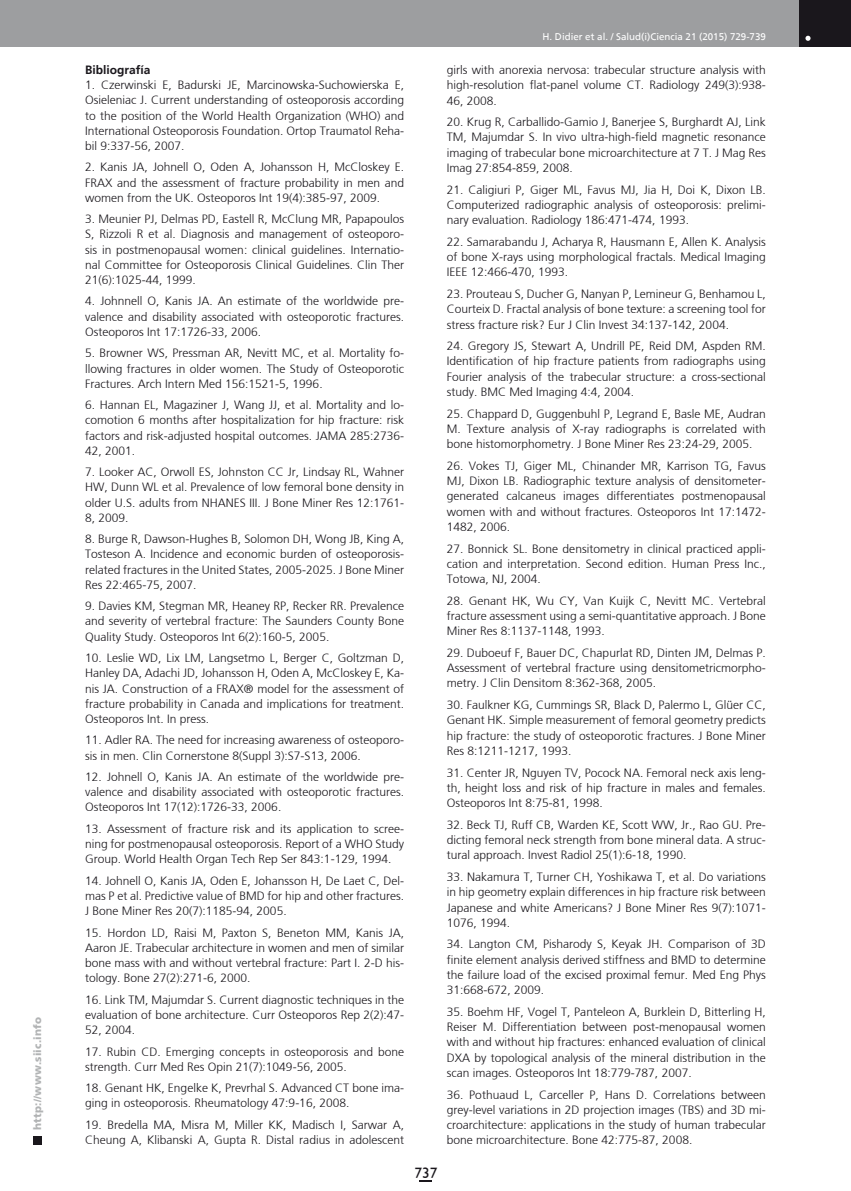
<style>
.page{position:relative;width:851px;height:1191px;background:#fff}
.page>*{position:absolute;margin:0;border:0;box-sizing:border-box;transform-origin:0 0}
.t1{font:15px "Humanist 521 BT";color:#1a171c}
.t2{font:300 12px/15.3px "Frutiger";color:#1a171c;text-align:justify}
.t3{font:700 12px "Frutiger";color:#1a171c}
.t4{font:900 10.5px "Frutiger";letter-spacing:.015em;color:#b1b3b4}
.t5{font:9.75px "Frutiger";color:#fff}
</style>
<div class="page">
<div style="left:33px;top:1135px;width:9px;height:9px;background:#1a171c"></div>
<div style="left:0;top:0;width:850px;height:47px;background:#9d9ea0"></div>
<div style="left:799px;top:0;width:51px;height:47px;background:#1a171c"></div>
<svg style="left:805px;top:36px;width:5px;height:5px"></svg>
<svg style="left:419px;top:1180px;width:13px;height:1px"></svg>
<p class="t4" style="left:31px;top:1129px;width:114px;rotate:-90deg">http://www.siic.info</p>
<p class="t3" style="left:85px;top:63px;width:67px">Bibliografía</p>
<p class="t2" style="left:85px;top:77px;width:320px">1. Czerwinski E, Badurski JE, Marcinowska-Suchowierska E, Osieleniac J. Current understanding of osteoporosis according to the position of the World Health Organization (WHO) and International Osteoporosis Foundation. Ortop Traumatol Reha&shy;bil 9:337-56, 2007.</p>
<p class="t2" style="left:85px;top:160px;width:320px">2. Kanis JA, Johnell O, Oden A, Johansson H, McCloskey E.<br>FRAX and the assessment of fracture probability in men and women from the UK. Osteoporos Int 19(4):385-97, 2009.</p>
<p class="t2" style="left:85px;top:211px;width:320px">3. Meunier PJ, Delmas PD, Eastell R, McClung MR, Papapoulos S, Rizzoli R et al. Diagnosis and management of osteoporo&shy;sis in postmenopausal women: clinical guidelines. Internatio&shy;nal Committee for Osteoporosis Clinical Guidelines. Clin Ther 21(6):1025-44, 1999.</p>
<p class="t2" style="left:85px;top:294px;width:320px">4. Johnnell O, Kanis JA. An estimate of the worldwide pre&shy;valence and disability associated with osteoporotic fractures.<br>Osteoporos Int 17:1726-33, 2006.</p>
<p class="t2" style="left:85px;top:345px;width:320px">5. Browner WS, Pressman AR, Nevitt MC, et al. Mortality fo&shy;llowing fractures in older women. The Study of Osteoporotic Fractures. Arch Intern Med 156:1521-5, 1996.</p>
<p class="t2" style="left:85px;top:397px;width:320px">6. Hannan EL, Magaziner J, Wang JJ, et al. Mortality and lo&shy;comotion 6 months after hospitalization for hip fracture: risk factors and risk-adjusted hospital outcomes. JAMA 285:2736- 42, 2001.</p>
<p class="t2" style="left:85px;top:464px;width:320px">7. Looker AC, Orwoll ES, Johnston CC Jr, Lindsay RL, Wahner HW, Dunn WL et al. Prevalence of low femoral bone density in older U.S. adults from NHANES III. J Bone Miner Res 12:1761- 8, 2009.</p>
<p class="t2" style="left:85px;top:531px;width:320px">8. Burge R, Dawson-Hughes B, Solomon DH, Wong JB, King A, Tosteson A. Incidence and economic burden of osteoporosis&shy;related fractures in the United States, 2005-2025. J Bone Miner Res 22:465-75, 2007.</p>
<p class="t2" style="left:85px;top:598px;width:320px">9. Davies KM, Stegman MR, Heaney RP, Recker RR. Prevalence and severity of vertebral fracture: The Saunders County Bone Quality Study. Osteoporos Int 6(2):160-5, 2005.</p>
<p class="t2" style="left:85px;top:650px;width:320px">10. Leslie WD, Lix LM, Langsetmo L, Berger C, Goltzman D, Hanley DA, Adachi JD, Johansson H, Oden A, McCloskey E, Ka&shy;nis JA. Construction of a FRAX® model for the assessment of fracture probability in Canada and implications for treatment.<br>Osteoporos Int. In press.</p>
<p class="t2" style="left:85px;top:732px;width:320px">11. Adler RA. The need for increasing awareness of osteoporo&shy;sis in men. Clin Cornerstone 8(Suppl 3):S7-S13, 2006.</p>
<p class="t2" style="left:85px;top:769px;width:320px">12. Johnell O, Kanis JA. An estimate of the worldwide pre&shy;valence and disability associated with osteoporotic fractures.<br>Osteoporos Int 17(12):1726-33, 2006.</p>
<p class="t2" style="left:85px;top:821px;width:320px">13. Assessment of fracture risk and its application to scree&shy;ning for postmenopausal osteoporosis. Report of a WHO Study Group. World Health Organ Tech Rep Ser 843:1-129, 1994.</p>
<p class="t2" style="left:85px;top:873px;width:320px">14. Johnell O, Kanis JA, Oden E, Johansson H, De Laet C, Del&shy;mas P et al. Predictive value of BMD for hip and other fractures.<br>J Bone Miner Res 20(7):1185-94, 2005.</p>
<p class="t2" style="left:85px;top:925px;width:320px">15. Hordon LD, Raisi M, Paxton S, Beneton MM, Kanis JA, Aaron JE. Trabecular architecture in women and men of similar bone mass with and without vertebral fracture: Part I. 2-D his&shy;tology. Bone 27(2):271-6, 2000.</p>
<p class="t2" style="left:85px;top:992px;width:320px">16. Link TM, Majumdar S. Current diagnostic techniques in the evaluation of bone architecture. Curr Osteoporos Rep 2(2):47- 52, 2004.</p>
<p class="t2" style="left:85px;top:1043px;width:320px">17. Rubin CD. Emerging concepts in osteoporosis and bone strength. Curr Med Res Opin 21(7):1049-56, 2005.</p>
<p class="t2" style="left:85px;top:1080px;width:320px">18. Genant HK, Engelke K, Prevrhal S. Advanced CT bone ima&shy;ging in osteoporosis. Rheumatology 47:9-16, 2008.</p>
<p class="t2" style="left:85px;top:1117px;width:320px">19. Bredella MA, Misra M, Miller KK, Madisch I, Sarwar A,<br>Cheung A, Klibanski A, Gupta R. Distal radius in adolescent</p>
<p class="t1" style="left:414px;top:1163px;width:24px">737</p>
<p class="t5" style="left:542px;top:31px;width:225px">H. Didier et al. / Salud(i)Ciencia 21 (2015) 729-739</p>
<p class="t2" style="left:446px;top:62px;width:320px">girls with anorexia nervosa: trabecular structure analysis with high-resolution flat-panel volume CT. Radiology 249(3):938- 46, 2008.</p>
<p class="t2" style="left:446px;top:114px;width:320px">20. Krug R, Carballido-Gamio J, Banerjee S, Burghardt AJ, Link TM, Majumdar S. In vivo ultra-high-field magnetic resonance imaging of trabecular bone microarchitecture at 7 T. J Mag Res Imag 27:854-859, 2008.</p>
<p class="t2" style="left:446px;top:182px;width:320px">21. Caligiuri P, Giger ML, Favus MJ, Jia H, Doi K, Dixon LB.<br>Computerized radiographic analysis of osteoporosis: prelimi&shy;nary evaluation. Radiology 186:471-474, 1993.</p>
<p class="t2" style="left:446px;top:234px;width:320px">22. Samarabandu J, Acharya R, Hausmann E, Allen K. Analysis of bone X-rays using morphological fractals. Medical Imaging IEEE 12:466-470, 1993.</p>
<p class="t2" style="left:446px;top:286px;width:320px">23. Prouteau S, Ducher G, Nanyan P, Lemineur G, Benhamou L, Courteix D. Fractal analysis of bone texture: a screening tool for stress fracture risk? Eur J Clin Invest 34:137-142, 2004.</p>
<p class="t2" style="left:446px;top:338px;width:320px">24. Gregory JS, Stewart A, Undrill PE, Reid DM, Aspden RM.<br>Identification of hip fracture patients from radiographs using Fourier analysis of the trabecular structure: a cross-sectional study. BMC Med Imaging 4:4, 2004.</p>
<p class="t2" style="left:446px;top:406px;width:320px">25. Chappard D, Guggenbuhl P, Legrand E, Basle ME, Audran M. Texture analysis of X-ray radiographs is correlated with bone histomorphometry. J Bone Miner Res 23:24-29, 2005.</p>
<p class="t2" style="left:446px;top:458px;width:320px">26. Vokes TJ, Giger ML, Chinander MR, Karrison TG, Favus MJ, Dixon LB. Radiographic texture analysis of densitometer&shy;generated calcaneus images differentiates postmenopausal women with and without fractures. Osteoporos Int 17:1472- 1482, 2006.</p>
<p class="t2" style="left:446px;top:541px;width:320px">27. Bonnick SL. Bone densitometry in clinical practiced appli&shy;cation and interpretation. Second edition. Human Press Inc., Totowa, NJ, 2004.</p>
<p class="t2" style="left:446px;top:593px;width:320px">28. Genant HK, Wu CY, Van Kuijk C, Nevitt MC. Vertebral fracture assessment using a semi-quantitative approach. J Bone Miner Res 8:1137-1148, 1993.</p>
<p class="t2" style="left:446px;top:645px;width:320px">29. Duboeuf F, Bauer DC, Chapurlat RD, Dinten JM, Delmas P.<br>Assessment of vertebral fracture using densitometricmorpho&shy;metry. J Clin Densitom 8:362-368, 2005.</p>
<p class="t2" style="left:446px;top:697px;width:320px">30. Faulkner KG, Cummings SR, Black D, Palermo L, Glüer CC, Genant HK. Simple measurement of femoral geometry predicts hip fracture: the study of osteoporotic fractures. J Bone Miner Res 8:1211-1217, 1993.</p>
<p class="t2" style="left:446px;top:764px;width:320px">31. Center JR, Nguyen TV, Pocock NA. Femoral neck axis leng&shy;th, height loss and risk of hip fracture in males and females.<br>Osteoporos Int 8:75-81, 1998.</p>
<p class="t2" style="left:446px;top:817px;width:320px">32. Beck TJ, Ruff CB, Warden KE, Scott WW, Jr., Rao GU. Pre&shy;dicting femoral neck strength from bone mineral data. A struc&shy;tural approach. Invest Radiol 25(1):6-18, 1990.</p>
<p class="t2" style="left:446px;top:869px;width:320px">33. Nakamura T, Turner CH, Yoshikawa T, et al. Do variations in hip geometry explain differences in hip fracture risk between Japanese and white Americans? J Bone Miner Res 9(7):1071- 1076, 1994.</p>
<p class="t2" style="left:446px;top:936px;width:320px">34. Langton CM, Pisharody S, Keyak JH. Comparison of 3D finite element analysis derived stiffness and BMD to determine the failure load of the excised proximal femur. Med Eng Phys 31:668-672, 2009.</p>
<p class="t2" style="left:446px;top:1004px;width:320px">35. Boehm HF, Vogel T, Panteleon A, Burklein D, Bitterling H, Reiser M. Differentiation between post-menopausal women with and without hip fractures: enhanced evaluation of clinical DXA by topological analysis of the mineral distribution in the scan images. Osteoporos Int 18:779-787, 2007.</p>
<p class="t2" style="left:446px;top:1086px;width:320px">36. Pothuaud L, Carceller P, Hans D. Correlations between grey-level variations in 2D projection images (TBS) and 3D mi&shy;croarchitecture: applications in the study of human trabecular bone microarchitecture. Bone 42:775-87, 2008.</p>
</div>
